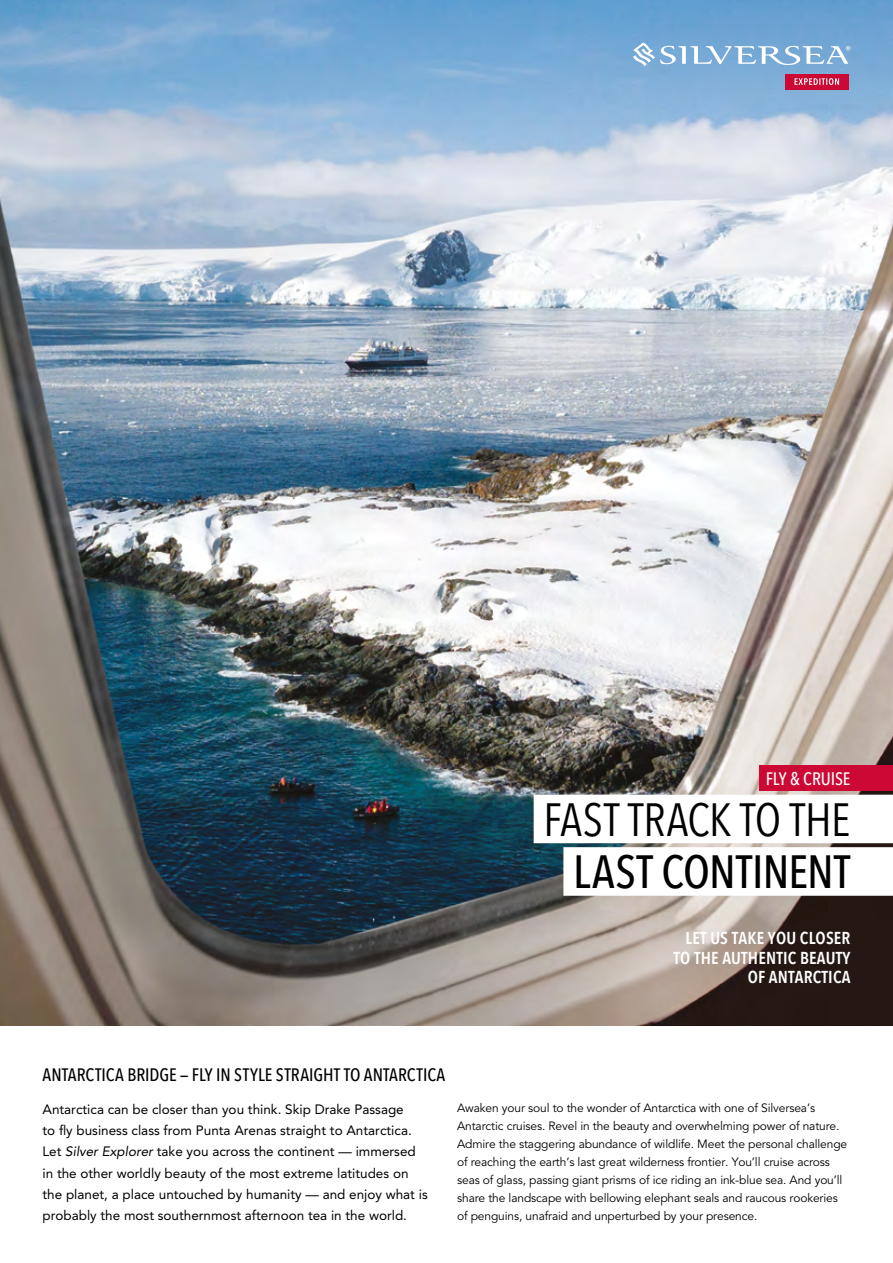
<style>
.page{position:relative;width:893px;height:1263px;background:#fff}
.page>*{position:absolute;margin:0;border:0;box-sizing:border-box;transform-origin:0 0}
.t1{font:46.5px "Avenir Next Condensed";letter-spacing:-.005em;color:#000}
.t2{font:500 46.5px "Avenir Next Condensed";letter-spacing:-.005em;color:#000}
.t3{font:500 18px "Avenir Next Condensed";letter-spacing:.005em;color:#000}
.t4{font:500 18px "Avenir Next Condensed";letter-spacing:-.005em;color:#fff}
.t5{font:600 17.25px/19.5px "Avenir Next Condensed";letter-spacing:.01em;color:#fff;text-align:right}
.t6{font:13.5px/21.5px "Avenir LT Std";color:#000}
.t7{font:12px/18px "Avenir LT Std";letter-spacing:-.01em;color:#000}
.s1{font-style:italic}
</style>
<div class="page">
<img style="left:0;top:0;width:893px;height:1026px">
<div style="left:534px;top:795px;width:359px;height:48px;background:#fff"></div>
<div style="left:563px;top:847px;width:330px;height:49px;background:#fff"></div>
<svg style="left:633px;top:43px;width:217px;height:24px;background:#94bcdf"></svg>
<div style="left:785px;top:74px;width:63px;height:15px;background:#cc0935"></div>
<svg style="left:794px;top:78px;width:45px;height:7px"></svg>
<div style="left:759px;top:765px;width:134px;height:26px;background:#cc0935"></div>
<h2 class="t4" style="left:766px;top:767px;width:86px">FLY &amp; CRUISE</h2>
<h1 class="t1" style="left:544px;top:780px;width:308px">FAST TRACK TO THE</h1>
<h1 class="t2" style="left:573px;top:844px;width:279px">LAST CONTINENT</h1>
<h3 class="t5" style="left:673px;top:928px;width:179px">LET US TAKE YOU CLOSER<br>TO THE AUTHENTIC BEAUTY<br>OF ANTARCTICA</h3>
<h2 class="t3" style="left:43px;top:1064px;width:404px">ANTARCTICA BRIDGE — FLY IN STYLE STRAIGHT TO ANTARCTICA</h2>
<p class="t6" style="left:43px;top:1098px;width:387px">Antarctica can be closer than you think. Skip Drake Passage<br>to fly business class from Punta Arenas straight to Antarctica.<br>Let <span class="s1">Silver Explorer</span> take you across the continent — immersed in the other worldly beauty of the most extreme latitudes on the planet, a place untouched by humanity — and enjoy what is probably the most southernmost afternoon tea in the world.</p>
<p class="t7" style="left:457px;top:1100px;width:392px">Awaken your soul to the wonder of Antarctica with one of Silversea’s Antarctic cruises. Revel in the beauty and overwhelming power of nature.<br>Admire the staggering abundance of wildlife. Meet the personal challenge of reaching the earth’s last great wilderness frontier. You’ll cruise across seas of glass, passing giant prisms of ice riding an ink-blue sea. And you’ll share the landscape with bellowing elephant seals and raucous rookeries of penguins, unafraid and unperturbed by your presence.</p>
</div>
